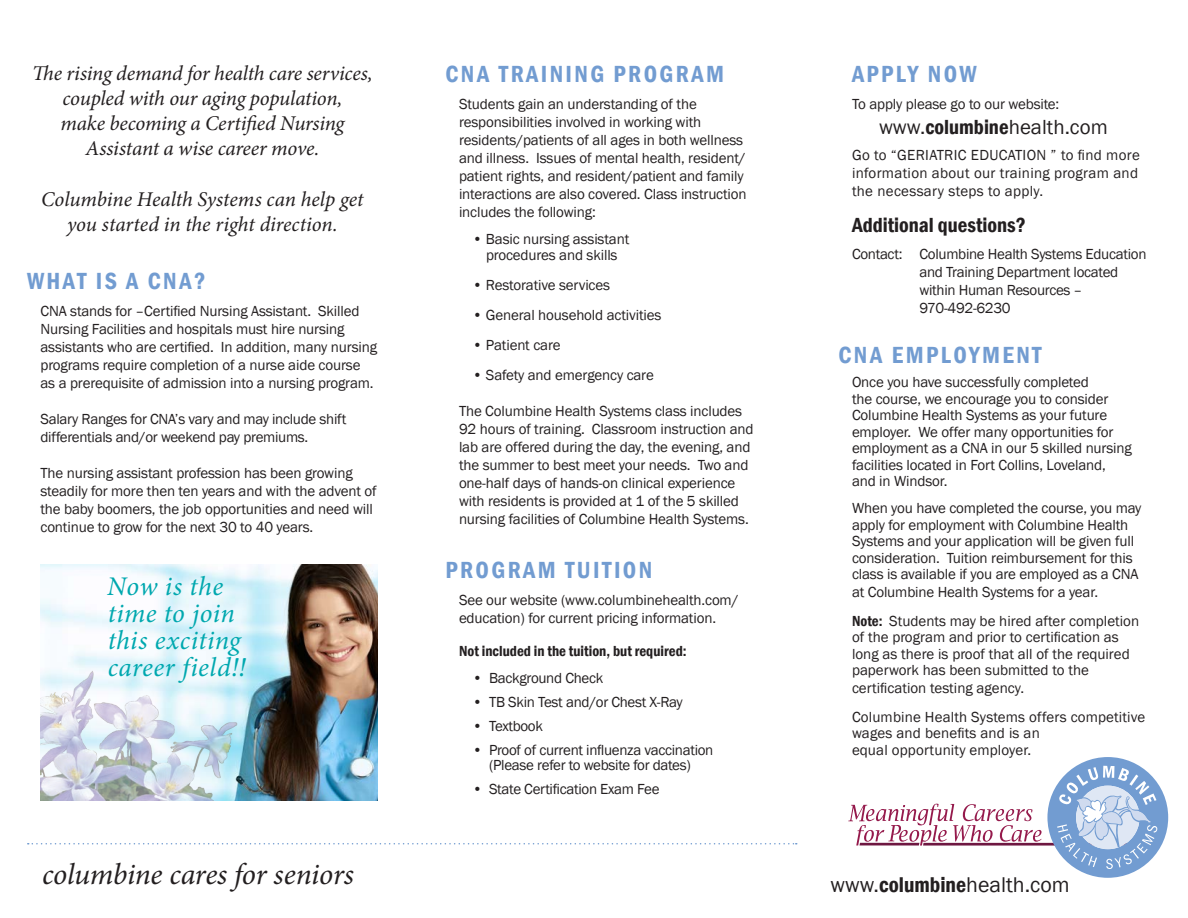
<style>
.page{position:relative;width:1188px;height:918px;background:#fff}
.page>*{position:absolute;margin:0;border:0;box-sizing:border-box;transform-origin:0 0}
.t1{font:italic 30px "Minion Pro";letter-spacing:-.01em;color:#231f20}
.t2{font:italic 27px/27px "Minion Pro";letter-spacing:.015em;color:#00a8af}
.t3{font:600 condensed 24px "Franklin Gothic";letter-spacing:.1em;color:#729cd1}
.t4{font:21.9px "Franklin Gothic";color:#231f20}
.t5{font:italic 21px/25.2px "Minion Pro";letter-spacing:-.01em;color:#231f20;text-align:center}
.t6{font:21px "Franklin Gothic";color:#231f20}
.t7{font:600 condensed 21px "Franklin Gothic";color:#231f20}
.t8{font:15px/18px "Franklin Gothic";letter-spacing:-.01em;color:#231f20}
.t9{font:15px/28.5px "Franklin Gothic";letter-spacing:.01em;color:#231f20}
.t10{font:600 condensed 15px "Franklin Gothic";color:#231f20}
.s1{font-weight:600;font-stretch:condensed}
</style>
<div class="page">
<svg style="left:28px;top:843px;width:769px;height:1px"></svg>
<img style="left:40px;top:564px;width:338px;height:236px">
<img style="left:40px;top:670px;width:199px;height:130px">
<svg style="left:848px;top:757px;width:320px;height:121px"></svg>
<h3 class="t5" style="left:32px;top:60px;width:342px">The rising demand for health care services, coupled with our aging population,<br>make becoming a Certified Nursing Assistant a wise career move.</h3>
<h3 class="t5" style="left:41px;top:186px;width:324px">Columbine Health Systems can help get you started in the right direction.</h3>
<h3 class="t3" style="left:27px;top:265px;width:180px">WHAT IS A CNA?</h3>
<p class="t8" style="left:40px;top:302px;width:338px">CNA stands for –Certified Nursing Assistant. Skilled Nursing Facilities and hospitals must hire nursing assistants who are certified. In addition, many nursing programs require completion of a nurse aide course as a prerequisite of admission into a nursing program.</p>
<p class="t8" style="left:40px;top:410px;width:307px">Salary Ranges for CNA’s vary and may include shift differentials and/or weekend pay premiums.</p>
<p class="t8" style="left:40px;top:464px;width:338px">The nursing assistant profession has been growing steadily for more then ten years and with the advent of the baby boomers, the job opportunities and need will continue to grow for the next 30 to 40 years.</p>
<h2 class="t2" style="left:107px;top:572px;width:140px">Now is the time to join this exciting career field!!</h2>
<p class="t1" style="left:42px;top:854px;width:314px">columbine cares for seniors</p>
<h3 class="t3" style="left:446px;top:58px;width:280px">CNA TRAINING PROGRAM</h3>
<p class="t8" style="left:459px;top:95px;width:289px">Students gain an understanding of the responsibilities involved in working with residents/patients of all ages in both wellness and illness. Issues of mental health, resident/ patient rights, and resident/patient and family interactions are also covered. Class instruction includes the following:</p>
<p class="t8" style="left:472px;top:231px;width:158px;line-height:16.5px;text-align:center">• Basic nursing assistant procedures and skills</p>
<p class="t8" style="left:472px;top:276px;width:139px">• Restorative services</p>
<p class="t8" style="left:472px;top:306px;width:190px">• General household activities</p>
<p class="t8" style="left:472px;top:336px;width:90px">• Patient care</p>
<p class="t8" style="left:472px;top:366px;width:183px">• Safety and emergency care</p>
<p class="t8" style="left:459px;top:402px;width:296px">The Columbine Health Systems class includes 92 hours of training. Classroom instruction and lab are offered during the day, the evening, and the summer to best meet your needs. Two and one-half days of hands-on clinical experience with residents is provided at 1 of the 5 skilled nursing facilities of Columbine Health Systems.</p>
<h3 class="t3" style="left:446px;top:554px;width:208px">PROGRAM TUITION</h3>
<p class="t8" style="left:459px;top:591px;width:281px">See our website (www.columbinehealth.com/ education) for current pricing information.</p>
<p class="t10" style="left:459px;top:641px;width:229px">Not included in the tuition, but required:</p>
<p class="t8" style="left:472px;top:669px;width:132px">• Background Check</p>
<p class="t8" style="left:472px;top:693px;width:212px">• TB Skin Test and/or Chest X-Ray</p>
<p class="t8" style="left:472px;top:717px;width:72px">• Textbook</p>
<p class="t8" style="left:472px;top:743px;width:242px;line-height:15px;text-align:center">• Proof of current influenza vaccination (Please refer to website for dates)</p>
<p class="t8" style="left:472px;top:780px;width:189px">• State Certification Exam Fee</p>
<h3 class="t3" style="left:852px;top:58px;width:126px">APPLY NOW</h3>
<p class="t8" style="left:852px;top:95px;width:209px">To apply please go to our website:</p>
<h3 class="t6" style="left:879px;top:114px;width:230px">www.<span class="s1">columbine</span>health.com</h3>
<p class="t8" style="left:852px;top:146px;width:289px;text-align:justify">Go to “GERIATRIC EDUCATION ” to find more information about our training program and the necessary steps to apply.</p>
<h3 class="t7" style="left:852px;top:211px;width:175px">Additional questions?</h3>
<p class="t8" style="left:920px;top:245px;width:228px;text-indent:-68px">Contact: Columbine Health Systems Education and Training Department located within Human Resources –<br>970-492-6230</p>
<h3 class="t3" style="left:838px;top:339px;width:205px">CNA EMPLOYMENT</h3>
<p class="t8" style="left:852px;top:374px;width:281px;line-height:16.5px">Once you have successfully completed<br>the course, we encourage you to consider Columbine Health Systems as your future employer. We offer many opportunities for employment as a CNA in our 5 skilled nursing facilities located in Fort Collins, Loveland, and in Windsor.</p>
<p class="t8" style="left:852px;top:500px;width:291px;line-height:16.5px">When you have completed the course, you may apply for employment with Columbine Health Systems and your application will be given full consideration. Tuition reimbursement for this class is available if you are employed as a CNA</p>
<p class="t8" style="left:852px;top:578px;width:289px;line-height:28.5px">at Columbine Health Systems for a year.<br><span class="s1">Note:</span> Students may be hired after completion</p>
<p class="t8" style="left:852px;top:629px;width:279px;line-height:16.5px">of the program and prior to certification as long as there is proof that all of the required paperwork has been submitted to the</p>
<p class="t9" style="left:852px;top:674px;width:295px">certification testing agency.<br>Columbine Health Systems offers competitive</p>
<p class="t9" style="left:852px;top:725px;width:189px;line-height:16.5px">wages and benefits and is an equal opportunity employer.</p>
<p class="t4" style="left:831px;top:871px;width:241px">www.<span class="s1">columbine</span>health.com</p>
</div>
